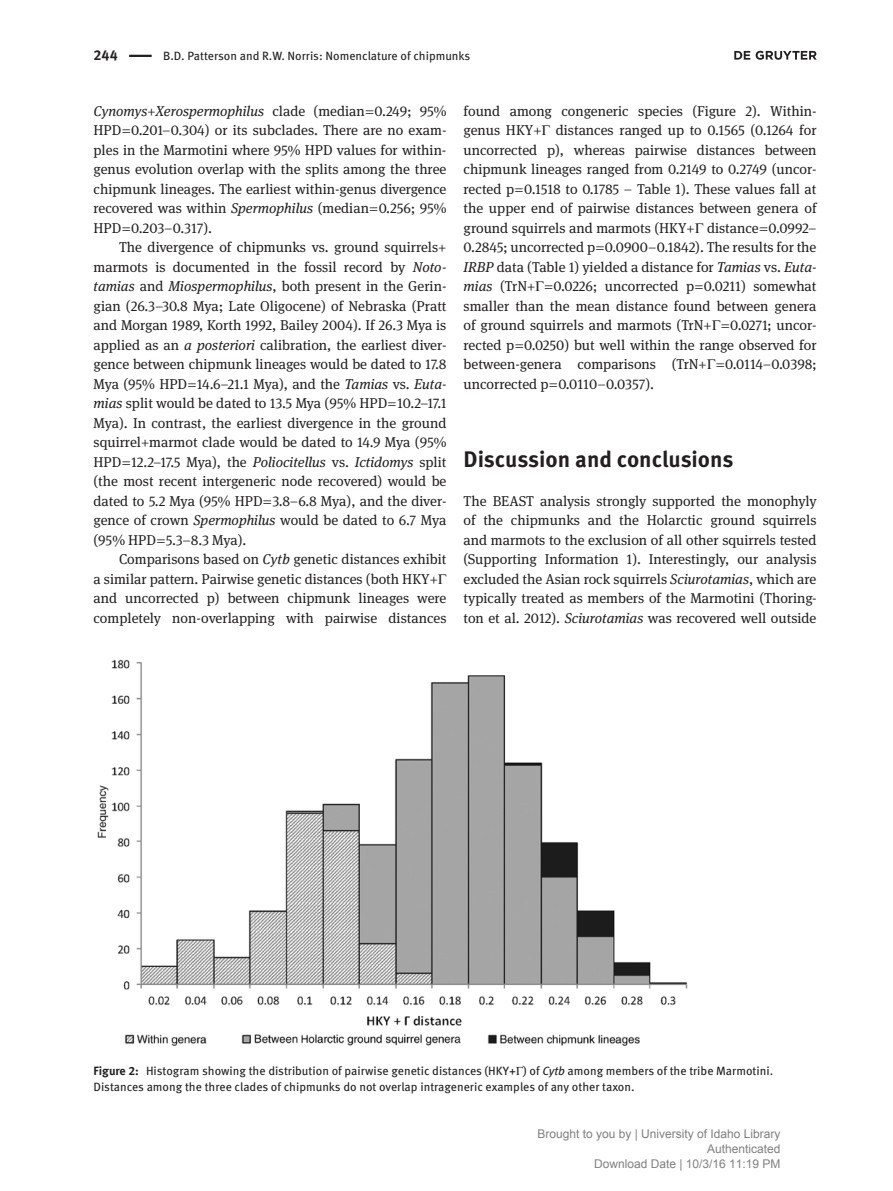
<style>
.page{position:relative;width:893px;height:1191px;background:#fff}
.page>*{position:absolute;margin:0;border:0;box-sizing:border-box;transform-origin:0 0}
.t1{font:700 22.5px "DG Meta Science";color:#231f20}
.t2{font:14.25px/19.5px "DG Meta Serif Science";color:#231f20;text-align:justify}
.t3{font:700 14.25px "DG Meta Science";color:#231f20}
.t4{font:12px/16.5px "DG Meta Science";color:#231f20}
.t5{font:12px/15px "Arial";color:#808080;text-align:right}
.s1{font-style:italic}
.s2{font-weight:700}
</style>
<div class="page">
<hr style="left:129px;top:55px;width:23px;height:2px;background:#231f20">
<img style="left:97px;top:659px;width:591px;height:387px">
<svg style="left:734px;top:51px;width:83px;height:9px"></svg>
<p class="t3" style="left:94px;top:44px;width:26px">244</p>
<p class="t4" style="left:163px;top:47px;width:309px">B.D. Patterson and R.W. Norris: Nomenclature of chipmunks</p>
<p class="t2" style="left:94px;top:101px;width:354px"><span class="s1">Cynomys</span>+<span class="s1">Xerospermophilus</span> clade (median 0.249; 95% HPD 0.201–0.304) or its subclades. There are no exam&shy;ples in the Marmotini where 95% HPD values for within&shy;genus evolution overlap with the splits among the three chipmunk lineages. The earliest within-genus divergence recovered was within <span class="s1">Spermophilus</span> (median 0.256; 95% HPD 0.203–0.317).</p>
<p class="t2" style="left:94px;top:237px;width:354px;text-indent:26px">The divergence of chipmunks vs. ground squirrels+ marmots is documented in the fossil record by <span class="s1">Noto&shy;tamias</span> and <span class="s1">Miospermophilus</span>, both present in the Gerin&shy;gian (26.3–30.8 Mya; Late Oligocene) of Nebraska (Pratt and Morgan 1989, Korth 1992, Bailey 2004). If 26.3 Mya is applied as an <span class="s1">a posteriori</span> calibration, the earliest diver&shy;gence between chipmunk lineages would be dated to 17.8<br>Mya (95% HPD 14.6–21.1 Mya), and the <span class="s1">Tamias</span> vs. <span class="s1">Euta&shy;mias</span> split would be dated to 13.5 Mya (95% HPD 10.2–17.1<br>Mya). In contrast, the earliest divergence in the ground squirrel+marmot clade would be dated to 14.9 Mya (95% HPD 12.2–17.5 Mya), the <span class="s1">Poliocitellus</span> vs. <span class="s1">Ictidomys</span> split (the most recent intergeneric node recovered) would be dated to 5.2 Mya (95% HPD 3.8–6.8 Mya), and the diver&shy;gence of crown <span class="s1">Spermophilus</span> would be dated to 6.7 Mya (95% HPD 5.3–8.3 Mya).</p>
<p class="t2" style="left:94px;top:549px;width:354px;text-align:left;text-indent:26px">Comparisons based on <span class="s1">Cytb</span> genetic distances exhibit a similar pattern. Pairwise genetic distances (both HKY+ and uncorrected p) between chipmunk lineages were completely non-overlapping with pairwise distances</p>
<p class="t2" style="left:464px;top:100px;width:354px">found among congeneric species (Figure 2). Within&shy;genus HKY+ distances ranged up to 0.1565 (0.1264 for uncorrected p), whereas pairwise distances between chipmunk lineages ranged from 0.2149 to 0.2749 (uncor&shy;rected p 0.1518 to 0.1785 – Table 1). These values fall at the upper end of pairwise distances between genera of ground squirrels and marmots (HKY+ distance 0.0992– 0.2845; uncorrected p 0.0900–0.1842). The results for the <span class="s1">IRBP</span> data (Table 1) yielded a distance for <span class="s1">Tamias</span> vs. <span class="s1">Euta&shy;mias</span> (TrN+</p>
<p class="t2" style="left:464px;top:276px;width:354px;text-indent:90px">0.0226; uncorrected p 0.0211) somewhat smaller than the mean distance found between genera of ground squirrels and marmots (TrN+</p>
<p class="t2" style="left:464px;top:315px;width:354px;text-indent:267px">0.0271; uncor&shy;rected p 0.0250) but well within the range observed for between-genera comparisons (TrN+</p>
<p class="t2" style="left:725px;top:354px;width:93px">0.0114–0.0398;</p>
<p class="t2" style="left:464px;top:373px;width:192px">uncorrected p 0.0110–0.0357).</p>
<h1 class="t1" style="left:464px;top:441px;width:271px">Discussion and conclusions</h1>
<p class="t2" style="left:464px;top:491px;width:354px">The BEAST analysis strongly supported the monophyly of the chipmunks and the Holarctic ground squirrels and marmots to the exclusion of all other squirrels tested (Supporting Information 1). Interestingly, our analysis excluded the Asian rock squirrels <span class="s1">Sciurotamias</span>, which are typically treated as members of the Marmotini (Thoring&shy;ton et al. 2012). <span class="s1">Sciurotamias</span> was recovered well outside</p>
<p class="t4" style="left:94px;top:1061px;width:681px"><span class="s2">Figure 2:</span> Histogram showing the distribution of pairwise genetic distances (HKY+ ) of <span class="s1">Cytb</span> among members of the tribe Marmotini.<br>Distances among the three clades of chipmunks do not overlap intrageneric examples of any other taxon.</p>
<p class="t5" style="left:537px;top:1127px;width:245px">Brought to you by | University of Idaho Library<br>Authenticated<br>Download Date | 10/3/16 11:19 PM</p>
</div>
